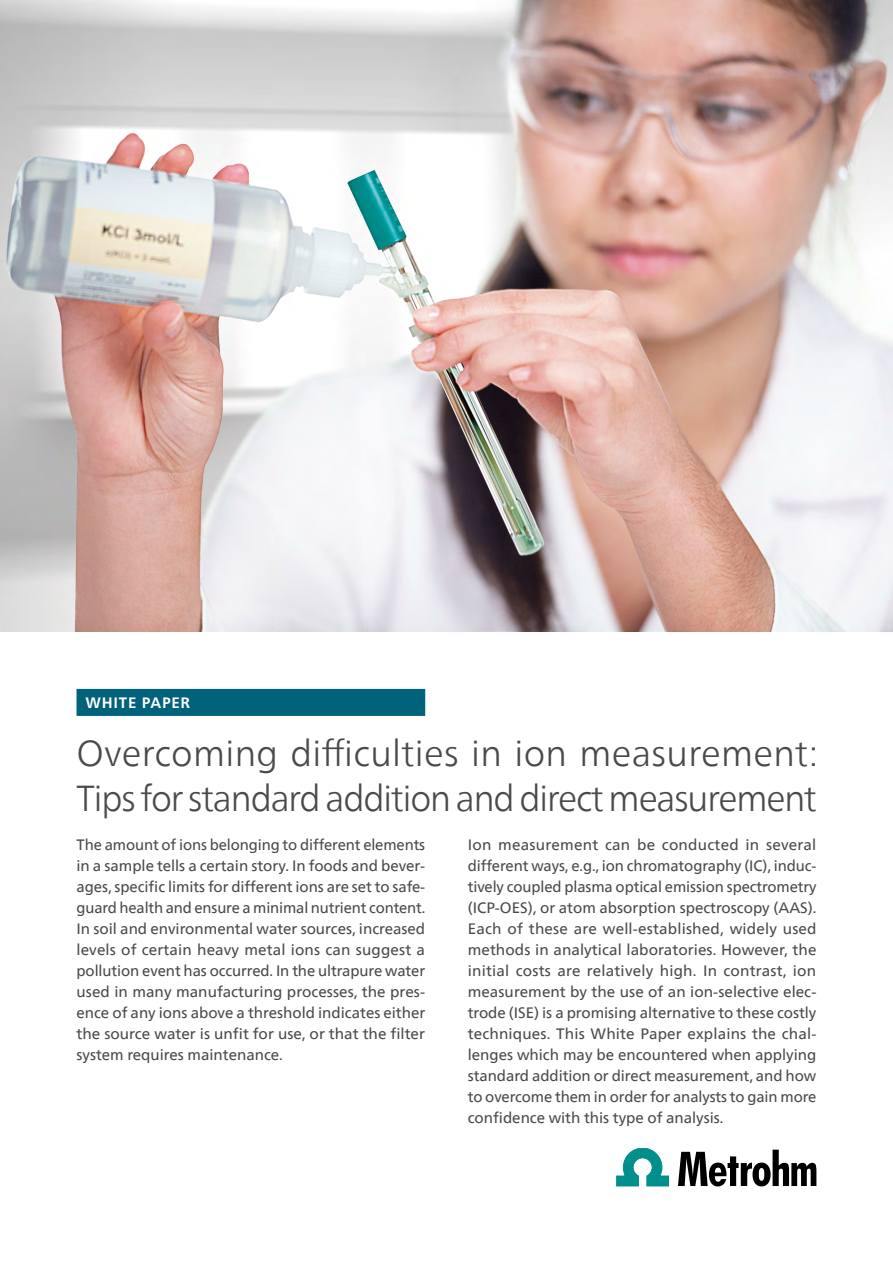
<style>
.page{position:relative;width:893px;height:1263px;background:#fff}
.page>*{position:absolute;margin:0;border:0;box-sizing:border-box;transform-origin:0 0}
.t1{font:300 36px/45px "Neue Frutiger World";letter-spacing:-.03em;color:#4a4a49}
.t2{font:15px/21px "Neue Frutiger World";color:#4a4a49;text-align:justify}
.t3{font:700 15px "Neue Frutiger World";letter-spacing:.05em;color:#fff}
</style>
<div class="page">
<img style="left:0;top:0;width:893px;height:631px">
<div style="left:77px;top:689px;width:348px;height:27px;background:#00627b"></div>
<svg style="left:617px;top:1148px;width:52px;height:38px"></svg>
<svg style="left:678px;top:1150px;width:138px;height:36px"></svg>
<p class="t3" style="left:86px;top:690px;width:106px">WHITE PAPER</p>
<h1 class="t1" style="left:77px;top:731px;width:743px">Overcoming difficulties in ion measurement:<br>Tips for standard addition and direct measurement</h1>
<p class="t2" style="left:77px;top:835px;width:350px">The amount of ions belonging to different elements in a sample tells a certain story. In foods and bever&shy;ages, specific limits for different ions are set to safe&shy;guard health and ensure a minimal nutrient content.<br>In soil and environmental water sources, increased levels of certain heavy metal ions can suggest a pollution event has occurred. In the ultrapure water used in many manufacturing processes, the pres&shy;ence of any ions above a threshold indicates either the source water is unfit for use, or that the filter system requires maintenance.</p>
<p class="t2" style="left:468px;top:835px;width:350px">Ion measurement can be conducted in several different ways, e.g., ion chromatography (IC), induc&shy;tively coupled plasma optical emission spectrometry (ICP-OES), or atom absorption spectroscopy (AAS).<br>Each of these are well-established, widely used methods in analytical laboratories. However, the initial costs are relatively high. In contrast, ion measurement by the use of an ion-selective elec&shy;trode (ISE) is a promising alternative to these costly techniques. This White Paper explains the chal&shy;lenges which may be encountered when applying standard addition or direct measurement, and how to overcome them in order for analysts to gain more confidence with this type of analysis.</p>
</div>
